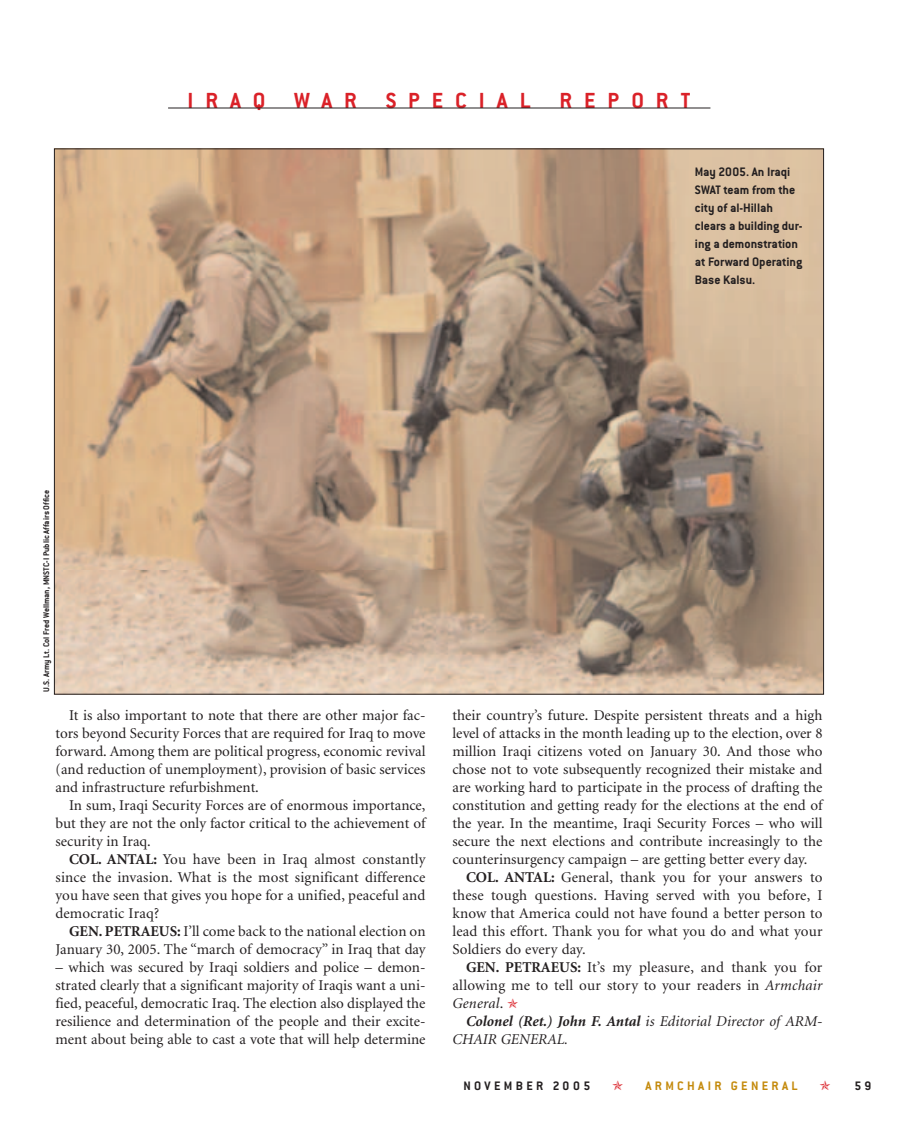
<style>
.page{position:relative;width:905px;height:1134px;background:#fff}
.page>*{position:absolute;margin:0;border:0;box-sizing:border-box;transform-origin:0 0}
.t1{font:700 24px "Conduit ITC";letter-spacing:.5em;color:#da2128}
.t2{font:15px/18px "Minion";color:#231f20;text-align:justify}
.t3{font:italic 15px/18px "Minion";color:#231f20}
.t4{font:700 13.5px/18px "Conduit ITC";color:#231f20}
.t5{font:700 13.5px "Conduit ITC";letter-spacing:.25em;color:#c48a0c}
.t6{font:700 13.5px "Conduit ITC";letter-spacing:.25em;color:#231f20}
.t7{font:700 9px "Conduit ITC";color:#231f20}
.s1{font-weight:700}
.s2{font-style:italic}
.s3{color:#da2128}
</style>
<div class="page">
<hr style="left:168px;top:108px;width:542px;height:1px;background:#231f20">
<img style="left:56px;top:150px;width:766px;height:543px">
<h1 class="t1" style="left:188px;top:93px;width:504px">IRAQ WAR SPECIAL REPORT</h1>
<p class="t4" style="left:695px;top:164px;width:109px">May 2005. An Iraqi<br>SWAT team from the city of al-Hillah clears a building dur&shy;ing a demonstration at Forward Operating<br>Base Kalsu.</p>
<p class="t7" style="left:43px;top:692px;width:204px;rotate:-90deg">U.S. Army Lt. Col Fred Wellman, MNSTC-I Public Affairs Office</p>
<p class="t2" style="left:55px;top:707px;width:371px;text-indent:14px">It is also important to note that there are other major fac&shy;tors beyond Security Forces that are required for Iraq to move forward. Among them are political progress, economic revival (and reduction of unemployment), provision of basic services and infrastructure refurbishment.</p>
<p class="t2" style="left:55px;top:797px;width:371px;text-indent:14px">In sum, Iraqi Security Forces are of enormous importance, but they are not the only factor critical to the achievement of security in Iraq.</p>
<p class="t2" style="left:56px;top:851px;width:371px;text-indent:14px"><span class="s1">COL. ANTAL:</span> You have been in Iraq almost constantly since the invasion. What is the most significant difference you have seen that gives you hope for a unified, peaceful and democratic Iraq?</p>
<p class="t2" style="left:56px;top:923px;width:371px;text-align:right"><span class="s1">GEN. PETRAEUS:</span> I’ll come back to the national election on<br>January 30, 2005. The “march of democracy” in Iraq that day</p>
<p class="t2" style="left:55px;top:959px;width:371px">– which was secured by Iraqi soldiers and police – demon&shy;strated clearly that a significant majority of Iraqis want a uni&shy;fied, peaceful, democratic Iraq. The election also displayed the resilience and determination of the people and their excite&shy;ment about being able to cast a vote that will help determine</p>
<p class="t2" style="left:452px;top:707px;width:371px">their country’s future. Despite persistent threats and a high level of attacks in the month leading up to the election, over 8 million Iraqi citizens voted on January 30. And those who chose not to vote subsequently recognized their mistake and are working hard to participate in the process of drafting the constitution and getting ready for the elections at the end of the year. In the meantime, Iraqi Security Forces – who will secure the next elections and contribute increasingly to the counterinsurgency campaign – are getting better every day.</p>
<p class="t2" style="left:452px;top:869px;width:371px;text-indent:14px"><span class="s1">COL. ANTAL:</span> General, thank you for your answers to these tough questions. Having served with you before, I know that America could not have found a better person to lead this effort. Thank you for what you do and what your Soldiers do every day.</p>
<p class="t2" style="left:452px;top:959px;width:371px;text-indent:14px"><span class="s1">GEN. PETRAEUS:</span> It’s my pleasure, and thank you for allowing me to tell our story to your readers in <span class="s2">Armchair General</span>. <span class="s3">✯</span></p>
<p class="t3" style="left:452px;top:1013px;width:372px;text-indent:14px"><span class="s1">Colonel (Ret.) John F. Antal</span> is Editorial Director of ARM-<br>CHAIR GENERAL.</p>
<p class="t6" style="left:463px;top:1081px;width:128px">NOVEMBER 2005</p>
<p class="t5" style="left:645px;top:1081px;width:154px">ARMCHAIR GENERAL</p>
<p class="t4" style="left:854px;top:1078px;width:18px">59</p>
</div>
